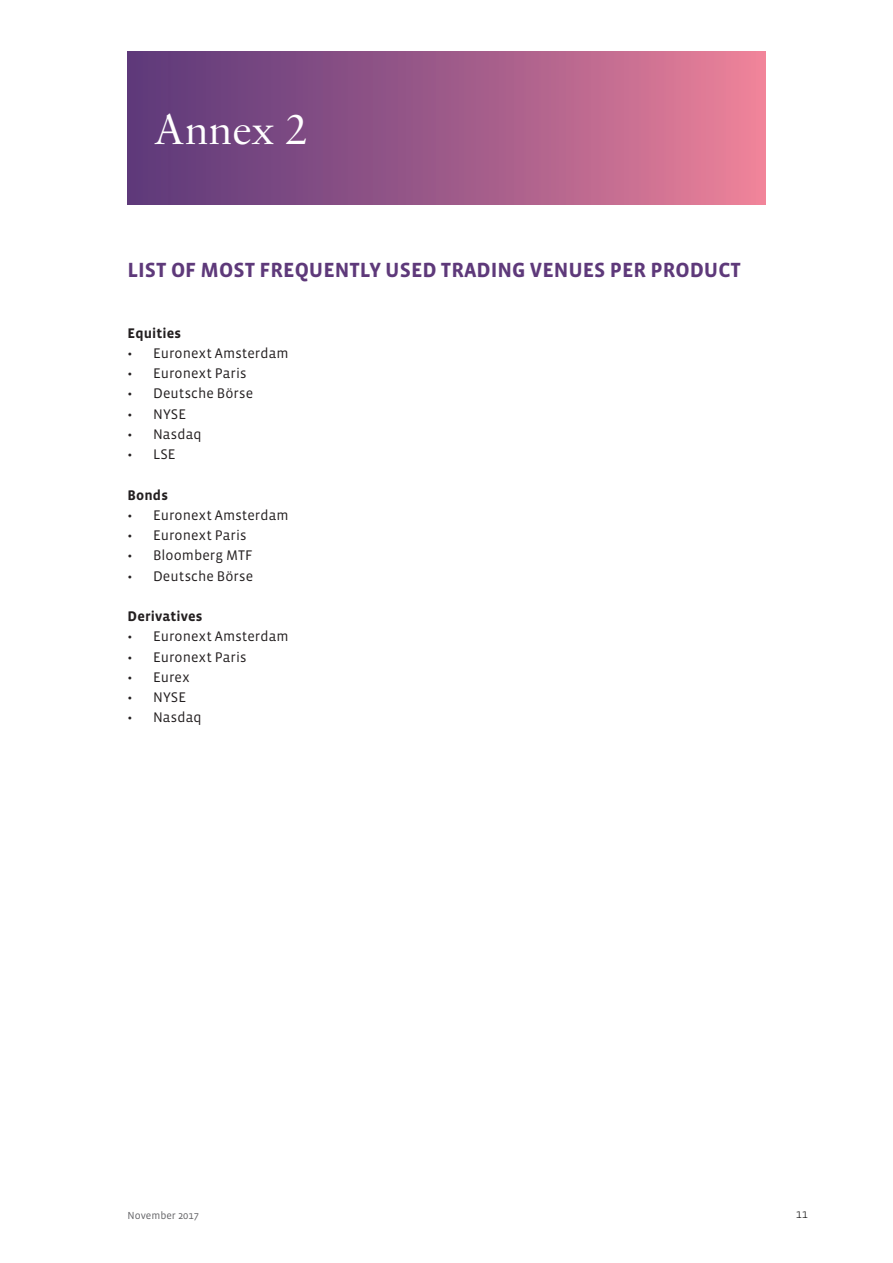
<style>
.page{position:relative;width:893px;height:1263px;background:#fff}
.page>*{position:absolute;margin:0;border:0;box-sizing:border-box;transform-origin:0 0}
.t1{font:45px "Sabon MT Std";color:#fff}
.t2{font:700 21px "Vista Sans";color:#5e397a}
.t3{font:14.25px "Vista Sans";letter-spacing:.005em;color:#231f20}
.t4{font:700 14.25px "Vista Sans";letter-spacing:.01em;color:#231f20}
.t5{font:300 12px "Vista Sans";color:#000}
.t6{font:10.5px "Vista Sans";color:#636366}
</style>
<div class="page">
<div style="left:128px;top:51px;width:638px;height:153px;background:linear-gradient(to right,#57377a,#ea8199)"></div>
<h1 class="t1" style="left:153px;top:102px;width:155px">Annex 2</h1>
<h2 class="t2" style="left:128px;top:259px;width:615px">LIST OF MOST FREQUENTLY USED TRADING VENUES PER PRODUCT</h2>
<p class="t4" style="left:128px;top:325px;width:55px">Equities</p>
<p class="t3" style="left:128px;top:346px;width:163px">• Euronext Amsterdam</p>
<p class="t3" style="left:128px;top:366px;width:121px">• Euronext Paris</p>
<p class="t3" style="left:128px;top:386px;width:127px">• Deutsche Börse</p>
<p class="t3" style="left:128px;top:406px;width:60px">• NYSE</p>
<p class="t3" style="left:128px;top:427px;width:76px">• Nasdaq</p>
<p class="t3" style="left:128px;top:447px;width:50px">• LSE</p>
<p class="t4" style="left:128px;top:487px;width:42px">Bonds</p>
<p class="t3" style="left:128px;top:508px;width:163px">• Euronext Amsterdam</p>
<p class="t3" style="left:128px;top:528px;width:121px">• Euronext Paris</p>
<p class="t3" style="left:128px;top:548px;width:127px">• Bloomberg MTF</p>
<p class="t3" style="left:128px;top:568px;width:127px">• Deutsche Börse</p>
<p class="t4" style="left:128px;top:609px;width:76px">Derivatives</p>
<p class="t3" style="left:128px;top:629px;width:163px">• Euronext Amsterdam</p>
<p class="t3" style="left:128px;top:649px;width:121px">• Euronext Paris</p>
<p class="t3" style="left:128px;top:670px;width:63px">• Eurex</p>
<p class="t3" style="left:128px;top:690px;width:60px">• NYSE</p>
<p class="t3" style="left:128px;top:710px;width:76px">• Nasdaq</p>
<p class="t6" style="left:128px;top:1209px;width:73px">November 2017</p>
<p class="t5" style="left:796px;top:1208px;width:13px">11</p>
</div>
